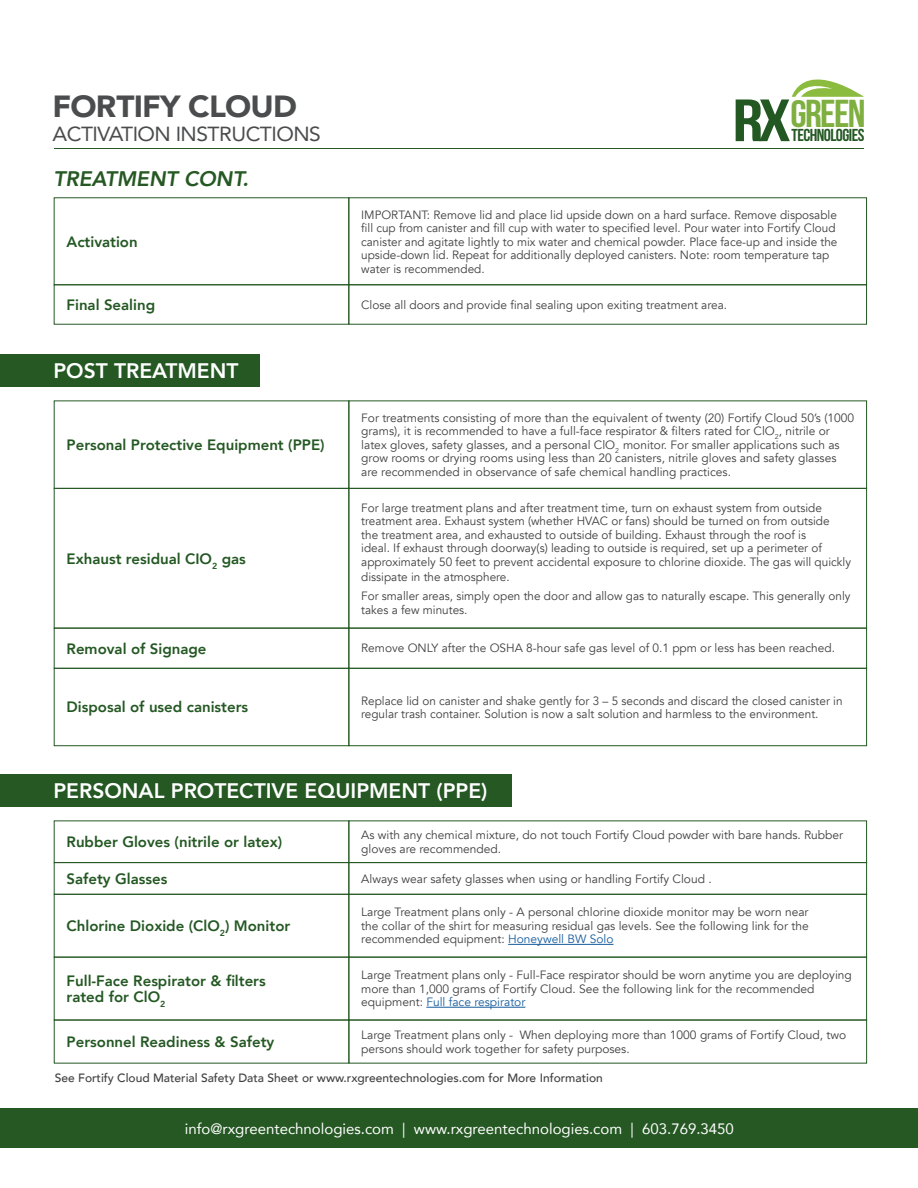
<style>
.page{position:relative;width:918px;height:1188px;background:#fff}
.page>*{position:absolute;margin:0;border:0;box-sizing:border-box;transform-origin:0 0}
.t1{font:700 38.85px "Bebas Neue";color:#7faf40;scale:1.07 1}
.t2{font:900 30.6px "Avenir";letter-spacing:-.025em;color:#4b4c4d}
.t3{font:800 21px "Avenir";color:#fff}
.t4{font:italic 800 21px "Avenir";color:#255823}
.t5{font:20.4px "Avenir";letter-spacing:-.025em;color:#4b4c4d}
.t6{font:700 17.25px "Bebas Neue";letter-spacing:-.035em;color:#245823;scale:1.04 1}
.MSRP{font:800 15px "Avenir";color:#245823}
.t7{font:15px "Avenir";color:#fff}
.MSRP-2{font:12px/13.5px "Avenir";color:#413f41}
.MSRP-3{font:500 12px "Avenir";color:#413f41}
.s1{font-size:59.55px;color:#245823}
.s2{font-size:38.1px}
.s3{color:#175d9e}
</style>
<div class="page">
<div style="left:0;top:1109px;width:918px;height:39px;background:#255823"></div>
<svg style="left:792px;top:80px;width:72px;height:17px"></svg>
<hr style="left:54px;top:148px;width:810px;height:1px;background:#255823">
<div style="left:54px;top:284px;width:295px;height:41px;border:1px solid #255823"></div>
<div style="left:348px;top:284px;width:519px;height:41px;border:1px solid #255823"></div>
<div style="left:0;top:355px;width:259px;height:32px;background:#255823"></div>
<div style="left:0;top:775px;width:511px;height:32px;background:#255823"></div>
<div style="left:54px;top:862px;width:295px;height:33px;border:1px solid #255823"></div>
<div style="left:54px;top:957px;width:295px;height:63px;border:1px solid #255823"></div>
<div style="left:54px;top:1020px;width:295px;height:44px;border:1px solid #255823"></div>
<div style="left:54px;top:488px;width:295px;height:141px;border:1px solid #255823"></div>
<div style="left:54px;top:628px;width:295px;height:41px;border:1px solid #255823"></div>
<div style="left:54px;top:668px;width:295px;height:78px;border:1px solid #255823"></div>
<hr style="left:508px;top:944px;width:106px;height:1px;background:#175d9e">
<div style="left:348px;top:862px;width:519px;height:33px;border:1px solid #255823"></div>
<hr style="left:426px;top:1007px;width:99px;height:1px;background:#175d9e">
<div style="left:348px;top:957px;width:519px;height:63px;border:1px solid #255823"></div>
<div style="left:349px;top:1020px;width:518px;height:44px;border:1px solid #255823"></div>
<div style="left:348px;top:488px;width:519px;height:141px;border:1px solid #255823"></div>
<div style="left:348px;top:628px;width:519px;height:41px;border:1px solid #255823"></div>
<div style="left:348px;top:668px;width:519px;height:78px;border:1px solid #255823"></div>
<p class="t2" style="left:52px;top:80px;width:246px">FORTIFY CLOUD</p>
<p class="t5" style="left:52px;top:118px;width:270px">ACTIVATION INSTRUCTIONS</p>
<p class="t4" style="left:53px;top:167px;width:197px">TREATMENT CONT.</p>
<p class="MSRP" style="left:67px;top:230px;width:73px">Activation</p>
<p class="MSRP" style="left:67px;top:293px;width:90px">Final Sealing</p>
<p class="t3" style="left:53px;top:354px;width:187px">POST TREATMENT</p>
<p class="MSRP" style="left:67px;top:433px;width:260px">Personal Protective Equipment (PPE)</p>
<p class="MSRP" style="left:67px;top:547px;width:181px">Exhaust residual CIO<sub>2</sub> gas</p>
<p class="MSRP" style="left:67px;top:637px;width:141px">Removal of Signage</p>
<p class="MSRP" style="left:67px;top:695px;width:183px">Disposal of used canisters</p>
<p class="t1" style="left:733px;top:92px;width:126px"><span class="s1">RX</span><span class="s2">G</span>REEN</p>
<p class="t6" style="left:792px;top:126px;width:71px">TECHNOLOGIES</p>
<p class="MSRP-2" style="left:361px;top:208px;width:478px">IMPORTANT: Remove lid and place lid upside down on a hard surface. Remove disposable fill cup from canister and fill cup with water to specified level. Pour water into Fortify Cloud canister and agitate lightly to mix water and chemical powder. Place face-up and inside the upside-down lid. Repeat for additionally deployed canisters. Note: room temperature tap water is recommended.</p>
<p class="MSRP-2" style="left:361px;top:298px;width:368px">Close all doors and provide final sealing upon exiting treatment area.</p>
<p class="MSRP-2" style="left:361px;top:411px;width:494px">For treatments consisting of more than the equivalent of twenty (20) Fortify Cloud 50’s (1000 grams), it is recommended to have a full-face respirator &amp; filters rated for ClO<sub>2</sub>, nitrile or latex gloves, safety glasses, and a personal ClO<sub>2</sub> monitor. For smaller applications such as grow rooms or drying rooms using less than 20 canisters, nitrile gloves and safety glasses are recommended in observance of safe chemical handling practices.</p>
<p class="MSRP-2" style="left:361px;top:501px;width:491px">For large treatment plans and after treatment time, turn on exhaust system from outside treatment area. Exhaust system (whether HVAC or fans) should be turned on from outside<br>the treatment area, and exhausted to outside of building. Exhaust through the roof is<br>ideal. If exhaust through doorway(s) leading to outside is required, set up a perimeter of approximately 50 feet to prevent accidental exposure to chlorine dioxide. The gas will quickly</p>
<p class="MSRP-2" style="left:361px;top:570px;width:150px">dissipate in the atmosphere.</p>
<p class="MSRP-2" style="left:361px;top:589px;width:491px">For smaller areas, simply open the door and allow gas to naturally escape. This generally only takes a few minutes.</p>
<p class="MSRP-2" style="left:361px;top:642px;width:475px">Remove ONLY after the OSHA 8-hour safe gas level of 0.1 ppm or less has been reached.</p>
<p class="MSRP-2" style="left:361px;top:694px;width:483px">Replace lid on canister and shake gently for 3 – 5 seconds and discard the closed canister in regular trash container. Solution is now a salt solution and harmless to the environment.</p>
<p class="t3" style="left:53px;top:774px;width:435px">PERSONAL PROTECTIVE EQUIPMENT (PPE)</p>
<p class="MSRP" style="left:67px;top:830px;width:217px">Rubber Gloves (nitrile or latex)</p>
<p class="MSRP-2" style="left:361px;top:829px;width:483px">As with any chemical mixture, do not touch Fortify Cloud powder with bare hands. Rubber gloves are recommended.</p>
<p class="MSRP" style="left:67px;top:867px;width:102px">Safety Glasses</p>
<p class="MSRP-2" style="left:361px;top:872px;width:352px">Always wear safety glasses when using or handling Fortify Cloud .</p>
<p class="MSRP" style="left:67px;top:914px;width:225px">Chlorine Dioxide (ClO<sub>2</sub>) Monitor</p>
<p class="MSRP-2" style="left:361px;top:906px;width:449px;text-align:justify">Large Treatment plans only - A personal chlorine dioxide monitor may be worn near the collar of the shirt for measuring residual gas levels. See the following link for the recommended equipment: <span class="s3">Honeywell BW Solo</span></p>
<p class="MSRP" style="left:67px;top:969px;width:201px">Full-Face Respirator &amp; filters</p>
<p class="MSRP" style="left:67px;top:985px;width:100px">rated for ClO<sub>2</sub></p>
<p class="MSRP" style="left:67px;top:1030px;width:209px">Personnel Readiness &amp; Safety</p>
<p class="MSRP-2" style="left:361px;top:969px;width:492px">Large Treatment plans only - Full-Face respirator should be worn anytime you are deploying more than 1,000 grams of Fortify Cloud. See the following link for the recommended equipment: <span class="s3">Full face respirator</span></p>
<p class="MSRP-2" style="left:361px;top:1028px;width:487px">Large Treatment plans only - When deploying more than 1000 grams of Fortify Cloud, two persons should work together for safety purposes.</p>
<p class="MSRP-3" style="left:55px;top:1067px;width:549px">See Fortify Cloud Material Safety Data Sheet or www.rxgreentechnologies.com for More Information</p>
<p class="t7" style="left:185px;top:1117px;width:551px">info@rxgreentechnologies.com | www.rxgreentechnologies.com | 603.769.3450</p>
</div>
